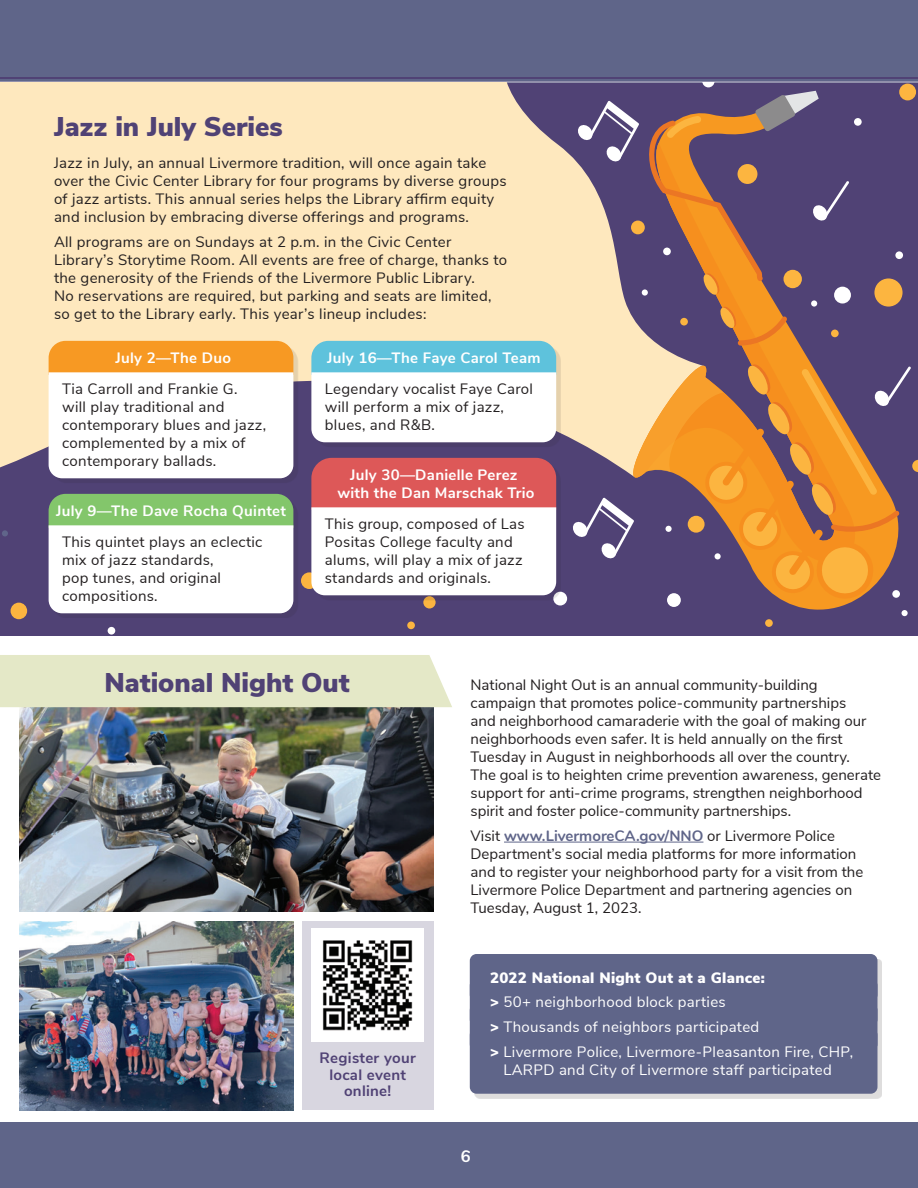
<style>
.page{position:relative;width:918px;height:1188px;background:#fff}
.page>*{position:absolute;margin:0;border:0;box-sizing:border-box;transform-origin:0 0}
.Article_Headings__So{font:900 27px "Nunito Sans";color:#504275}
.t1{font:700 16.5px "Nunito";color:#fff}
.Livermore_Body{font:15px/18px "Nunito Sans";letter-spacing:.02em;color:#231f20}
.Livermore_Body-2{font:15px/18px "Nunito Sans";color:#231f20}
.t2{font:15px/18px "Nunito Sans";letter-spacing:.02em;color:#fff;text-align:center}
.Livermore_Body-3{font:700 15px/18px "Nunito Sans";letter-spacing:.02em;color:#fff;text-align:center}
.Livermore_Body-4{font:900 15px "Nunito Sans";letter-spacing:.02em;color:#fff}
.Livermore_Body-5{font:700 15px/16.5px "Nunito Sans";letter-spacing:.02em;color:#504275;text-align:center}
.s1{font-family:"Nunito";font-weight:700;color:#5f6589}
.s2{font-weight:900}
</style>
<div class="page">
<div style="left:0;top:1122px;width:918px;height:66px;background:#5f6589"></div>
<div style="left:0;top:0;width:918px;height:82px;background:#5f6589"></div>
<hr style="left:0;top:81px;width:918px;height:2px;background:#9190ab">
<hr style="left:0;top:77px;width:918px;height:2px;background:#504275">
<div style="left:0;top:83px;width:918px;height:553px;background:#504275"></div>
<div style="left:0;top:83px;width:629px;height:385px;background:#fee8be"></div>
<svg style="left:629px;top:220px;width:222px;height:143px"></svg>
<svg style="left:720px;top:306px;width:67px;height:40px"></svg>
<svg style="left:577px;top:101px;width:62px;height:61px"></svg>
<div style="left:667px;top:593px;width:14px;height:14px;background:#fff;border-radius:50%"></div>
<div style="left:553px;top:592px;width:14px;height:14px;background:#fff;border-radius:50%"></div>
<div style="left:407px;top:622px;width:8px;height:7px;background:#fcb540;border-radius:50%"></div>
<div style="left:899px;top:84px;width:17px;height:16px;background:#fcb540;border-radius:50%"></div>
<div style="left:874px;top:278px;width:29px;height:29px;background:#fcb540;border-radius:50%"></div>
<div style="left:11px;top:603px;width:16px;height:16px;background:#fcb540;border-radius:50%"></div>
<div style="left:854px;top:118px;width:8px;height:8px;background:#fff;border-radius:50%"></div>
<svg style="left:648px;top:83px;width:201px;height:213px"></svg>
<div style="left:108px;top:627px;width:7px;height:8px;background:#fff;border-radius:50%"></div>
<div style="left:765px;top:619px;width:8px;height:8px;background:#fcb540;border-radius:50%"></div>
<svg style="left:572px;top:363px;width:346px;height:240px"></svg>
<div style="left:831px;top:330px;width:8px;height:7px;background:#fcb540;border-radius:50%"></div>
<div style="left:680px;top:318px;width:8px;height:8px;background:#fcb540;border-radius:50%"></div>
<div style="left:811px;top:300px;width:6px;height:7px;background:#fff;border-radius:50%"></div>
<div style="left:642px;top:289px;width:6px;height:7px;background:#fff;border-radius:50%"></div>
<svg style="left:902px;top:610px;width:6px;height:6px"></svg>
<div style="left:738px;top:164px;width:19px;height:20px;background:#fcb540;border-radius:50%"></div>
<div style="left:631px;top:221px;width:14px;height:13px;background:#fcb540;border-radius:50%"></div>
<div style="left:834px;top:287px;width:17px;height:17px;background:#fff;border-radius:50%"></div>
<div style="left:688px;top:516px;width:17px;height:17px;background:#fcb540;border-radius:50%"></div>
<div style="left:784px;top:270px;width:18px;height:18px;background:#fcb540;border-radius:50%"></div>
<div style="left:895px;top:251px;width:8px;height:8px;background:#fff;border-radius:50%"></div>
<svg style="left:2px;top:530px;width:6px;height:6px"></svg>
<img style="left:20px;top:707px;width:414px;height:205px">
<div style="left:0;top:655px;width:452px;height:52px;background:#e4e8c7"></div>
<div style="left:53px;top:346px;width:508px;height:272px;background:#231f20;opacity:.11"></div>
<svg style="left:49px;top:341px;width:244px;height:137px;background:#fce7cc"></svg>
<svg style="left:49px;top:494px;width:244px;height:119px;background:#ddefd7"></svg>
<svg style="left:311px;top:341px;width:245px;height:101px;background:#cdebf3"></svg>
<svg style="left:311px;top:458px;width:245px;height:137px;background:#f1c2c2"></svg>
<hr style="left:504px;top:842px;width:199px;height:1px;background:#5f6589">
<div style="left:475px;top:959px;width:407px;height:140px;background:#dedddd"></div>
<div style="left:470px;top:954px;width:408px;height:47px;background:#5f6589;border-radius:7px"></div>
<div style="left:470px;top:979px;width:408px;height:47px;background:#5f6589;border-radius:7px"></div>
<div style="left:470px;top:1004px;width:408px;height:47px;background:#5f6589;border-radius:7px"></div>
<div style="left:470px;top:1028px;width:408px;height:66px;background:#5f6589;border-radius:7px"></div>
<img style="left:20px;top:921px;width:273px;height:189px">
<div style="left:302px;top:921px;width:132px;height:189px;background:#d8d6e0"></div>
<img style="left:311px;top:929px;width:113px;height:112px">
<p class="Article_Headings__So" style="left:54px;top:107px;width:230px">Jazz in July Series</p>
<p class="Livermore_Body" style="left:54px;top:153px;width:454px">Jazz in July, an annual Livermore tradition, will once again take over the Civic Center Library for four programs by diverse groups of jazz artists. This annual series helps the Library affirm equity and inclusion by embracing diverse offerings and programs.</p>
<p class="Livermore_Body" style="left:54px;top:231px;width:455px">All programs are on Sundays at 2 p.m. in the Civic Center Library’s Storytime Room. All events are free of charge, thanks to the generosity of the Friends of the Livermore Public Library.<br>No reservations are required, but parking and seats are limited, so get to the Library early. This year’s lineup includes:</p>
<p class="Livermore_Body-3" style="left:115px;top:348px;width:117px">July 2—The Duo</p>
<p class="Livermore_Body" style="left:62px;top:379px;width:206px">Tia Carroll and Frankie G.<br>will play traditional and contemporary blues and jazz, complemented by a mix of contemporary ballads.</p>
<p class="Livermore_Body-3" style="left:56px;top:501px;width:231px">July 9—The Dave Rocha Quintet</p>
<p class="Livermore_Body" style="left:62px;top:532px;width:202px">This quintet plays an eclectic mix of jazz standards,<br>pop tunes, and original compositions.</p>
<p class="Livermore_Body-3" style="left:327px;top:348px;width:215px">July 16—The Faye Carol Team</p>
<p class="Livermore_Body" style="left:325px;top:379px;width:210px">Legendary vocalist Faye Carol will perform a mix of jazz, blues, and R&amp;B.</p>
<p class="Livermore_Body-3" style="left:337px;top:465px;width:199px">July 30—Danielle Perez with the Dan Marschak Trio</p>
<p class="Livermore_Body" style="left:325px;top:514px;width:201px">This group, composed of Las<br>Positas College faculty and alums, will play a mix of jazz standards and originals.</p>
<p class="Article_Headings__So" style="left:104px;top:663px;width:247px">National Night Out</p>
<p class="Livermore_Body-2" style="left:471px;top:675px;width:412px">National Night Out is an annual community-building campaign that promotes police-community partnerships<br>and neighborhood camaraderie with the goal of making our neighborhoods even safer. It is held annually on the first Tuesday in August in neighborhoods all over the country.<br>The goal is to heighten crime prevention awareness, generate support for anti-crime programs, strengthen neighborhood spirit and foster police-community partnerships.</p>
<p class="Livermore_Body-2" style="left:471px;top:826px;width:394px">Visit <span class="s1">www.LivermoreCA.gov/NNO</span> or Livermore Police Department’s social media platforms for more information and to register your neighborhood party for a visit from the Livermore Police Department and partnering agencies on Tuesday, August 1, 2023.</p>
<p class="Livermore_Body-5" style="left:320px;top:1049px;width:98px">Register your local event online!</p>
<p class="Livermore_Body-4" style="left:490px;top:966px;width:276px">2022 National Night Out at a Glance:</p>
<p class="t2" style="left:490px;top:992px;width:237px"><span class="s2">&gt;</span> 50+ neighborhood block parties</p>
<p class="t2" style="left:490px;top:1017px;width:271px"><span class="s2">&gt;</span> Thousands of neighbors participated</p>
<p class="t2" style="left:490px;top:1042px;width:365px"><span class="s2">&gt;</span> Livermore Police, Livermore-Pleasanton Fire, CHP,<br>LARPD and City of Livermore staff participated</p>
<p class="t1" style="left:461px;top:1144px;width:11px">6</p>
</div>
